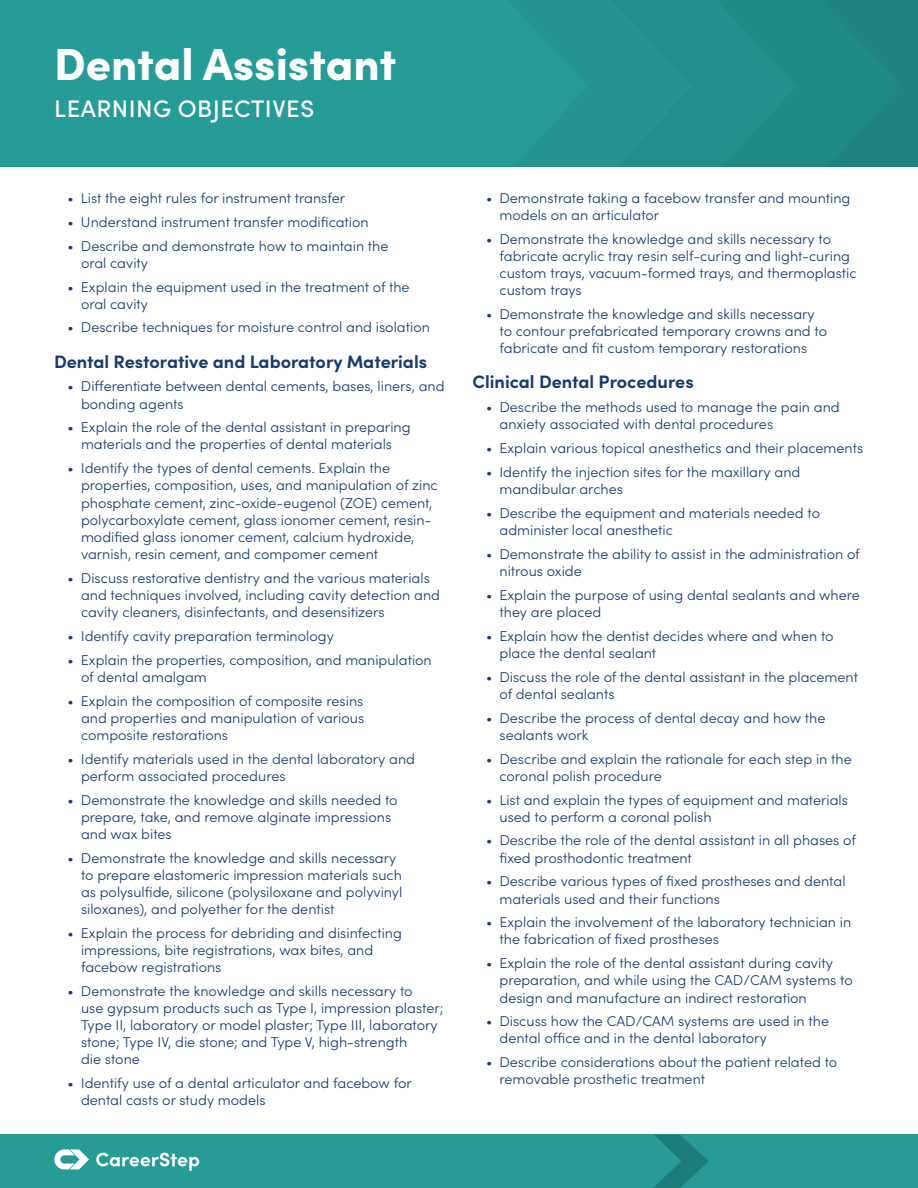
<style>
.page{position:relative;width:918px;height:1188px;background:#fff}
.page>*{position:absolute;margin:0;border:0;box-sizing:border-box;transform-origin:0 0}
.t1{font:900 45px "Sofia Pro";color:#fff}
.t2{font:500 24px "Sofia Pro";letter-spacing:.02em;color:#fff}
.Column_Header_Small{font:700 18px "Sofia Pro";color:#183b6e}
.t3{font:300 14.25px/17.1px "Sofia Pro";color:#183b6e}
</style>
<div class="page">
<div style="left:797px;top:0;width:105px;height:167px;background:#1f8984"></div>
<div style="left:692px;top:0;width:105px;height:167px;background:#228f8a"></div>
<div style="left:588px;top:0;width:104px;height:167px;background:#249591"></div>
<div style="left:0;top:0;width:588px;height:167px;background:#259c98"></div>
<div style="left:0;top:1134px;width:918px;height:54px;background:#279c97"></div>
<svg style="left:653px;top:1134px;width:56px;height:54px"></svg>
<svg style="left:54px;top:1149px;width:35px;height:20px"></svg>
<svg style="left:96px;top:1153px;width:103px;height:18px"></svg>
<h1 class="t1" style="left:54px;top:28px;width:344px">Dental Assistant</h1>
<h2 class="t2" style="left:54px;top:91px;width:261px">LEARNING OBJECTIVES</h2>
<p class="t3" style="left:68px;top:189px;width:279px">• List the eight rules for instrument transfer</p>
<p class="t3" style="left:68px;top:212px;width:303px">• Understand instrument transfer modification</p>
<p class="t3" style="left:81px;top:236px;width:309px;text-indent:-14px">• Describe and demonstrate how to maintain the oral cavity</p>
<p class="t3" style="left:81px;top:277px;width:330px;text-indent:-14px">• Explain the equipment used in the treatment of the oral cavity</p>
<p class="t3" style="left:68px;top:318px;width:364px">• Describe techniques for moisture control and isolation</p>
<p class="Column_Header_Small" style="left:54px;top:347px;width:375px">Dental Restorative and Laboratory Materials</p>
<p class="t3" style="left:81px;top:377px;width:365px;text-indent:-14px">• Differentiate between dental cements, bases, liners, and bonding agents</p>
<p class="t3" style="left:68px;top:418px;width:345px;text-align:center">• Explain the role of the dental assistant in preparing materials and the properties of dental materials</p>
<p class="t3" style="left:81px;top:459px;width:358px;text-indent:-14px">• Identify the types of dental cements. Explain the properties, composition, uses, and manipulation of zinc phosphate cement, zinc-oxide-eugenol (ZOE) cement, polycarboxylate cement, glass ionomer cement, resin&shy;modified glass ionomer cement, calcium hydroxide, varnish, resin cement, and compomer cement</p>
<p class="t3" style="left:81px;top:568px;width:361px;text-indent:-14px">• Discuss restorative dentistry and the various materials and techniques involved, including cavity detection and cavity cleaners, disinfectants, and desensitizers</p>
<p class="t3" style="left:68px;top:626px;width:268px">• Identify cavity preparation terminology</p>
<p class="t3" style="left:81px;top:650px;width:352px;text-indent:-14px">• Explain the properties, composition, and manipulation of dental amalgam</p>
<p class="t3" style="left:81px;top:691px;width:285px;text-align:justify;text-indent:-14px">• Explain the composition of composite resins and properties and manipulation of various composite restorations</p>
<p class="t3" style="left:81px;top:749px;width:336px;text-indent:-14px">• Identify materials used in the dental laboratory and perform associated procedures</p>
<p class="t3" style="left:81px;top:790px;width:318px;text-indent:-14px">• Demonstrate the knowledge and skills needed to prepare, take, and remove alginate impressions and wax bites</p>
<p class="t3" style="left:81px;top:848px;width:323px;text-indent:-14px">• Demonstrate the knowledge and skills necessary to prepare elastomeric impression materials such as polysulfide, silicone (polysiloxane and polyvinyl siloxanes), and polyether for the dentist</p>
<p class="t3" style="left:81px;top:923px;width:323px;text-indent:-14px">• Explain the process for debriding and disinfecting impressions, bite registrations, wax bites, and facebow registrations</p>
<p class="t3" style="left:81px;top:981px;width:364px;text-indent:-14px">• Demonstrate the knowledge and skills necessary to<br>use gypsum products such as Type I, impression plaster; Type II, laboratory or model plaster; Type III, laboratory stone; Type IV, die stone; and Type V, high-strength<br>die stone</p>
<p class="t3" style="left:81px;top:1074px;width:332px;text-indent:-14px">• Identify use of a dental articulator and facebow for dental casts or study models</p>
<p class="t3" style="left:500px;top:189px;width:352px;text-indent:-14px">• Demonstrate taking a facebow transfer and mounting models on an articulator</p>
<p class="t3" style="left:500px;top:229px;width:359px;text-indent:-14px">• Demonstrate the knowledge and skills necessary to fabricate acrylic tray resin self-curing and light-curing custom trays, vacuum-formed trays, and thermoplastic custom trays</p>
<p class="t3" style="left:500px;top:305px;width:329px;text-indent:-14px">• Demonstrate the knowledge and skills necessary to contour prefabricated temporary crowns and to fabricate and fit custom temporary restorations</p>
<p class="Column_Header_Small" style="left:472px;top:368px;width:223px">Clinical Dental Procedures</p>
<p class="t3" style="left:500px;top:398px;width:342px;text-indent:-14px">• Describe the methods used to manage the pain and anxiety associated with dental procedures</p>
<p class="t3" style="left:486px;top:439px;width:379px">• Explain various topical anesthetics and their placements</p>
<p class="t3" style="left:500px;top:463px;width:302px;text-indent:-14px">• Identify the injection sites for the maxillary and mandibular arches</p>
<p class="t3" style="left:500px;top:504px;width:322px;text-indent:-14px">• Describe the equipment and materials needed to administer local anesthetic</p>
<p class="t3" style="left:500px;top:544px;width:362px;text-indent:-14px">• Demonstrate the ability to assist in the administration of nitrous oxide</p>
<p class="t3" style="left:500px;top:585px;width:362px;text-indent:-14px">• Explain the purpose of using dental sealants and where they are placed</p>
<p class="t3" style="left:500px;top:626px;width:336px;text-indent:-14px">• Explain how the dentist decides where and when to place the dental sealant</p>
<p class="t3" style="left:500px;top:667px;width:360px;text-indent:-14px">• Discuss the role of the dental assistant in the placement of dental sealants</p>
<p class="t3" style="left:500px;top:708px;width:327px;text-indent:-14px">• Describe the process of dental decay and how the sealants work</p>
<p class="t3" style="left:500px;top:749px;width:354px;text-indent:-14px">• Describe and explain the rationale for each step in the coronal polish procedure</p>
<p class="t3" style="left:500px;top:790px;width:350px;text-indent:-14px">• List and explain the types of equipment and materials used to perform a coronal polish</p>
<p class="t3" style="left:500px;top:831px;width:358px;text-indent:-14px">• Describe the role of the dental assistant in all phases of fixed prosthodontic treatment</p>
<p class="t3" style="left:500px;top:872px;width:348px;text-indent:-14px">• Describe various types of fixed prostheses and dental materials used and their functions</p>
<p class="t3" style="left:500px;top:913px;width:353px;text-indent:-14px">• Explain the involvement of the laboratory technician in the fabrication of fixed prostheses</p>
<p class="t3" style="left:500px;top:954px;width:355px;text-indent:-14px">• Explain the role of the dental assistant during cavity preparation, and while using the CAD/CAM systems to design and manufacture an indirect restoration</p>
<p class="t3" style="left:500px;top:1012px;width:331px;text-indent:-14px">• Discuss how the CAD/CAM systems are used in the dental office and in the dental laboratory</p>
<p class="t3" style="left:500px;top:1053px;width:339px;text-indent:-14px">• Describe considerations about the patient related to removable prosthetic treatment</p>
</div>
